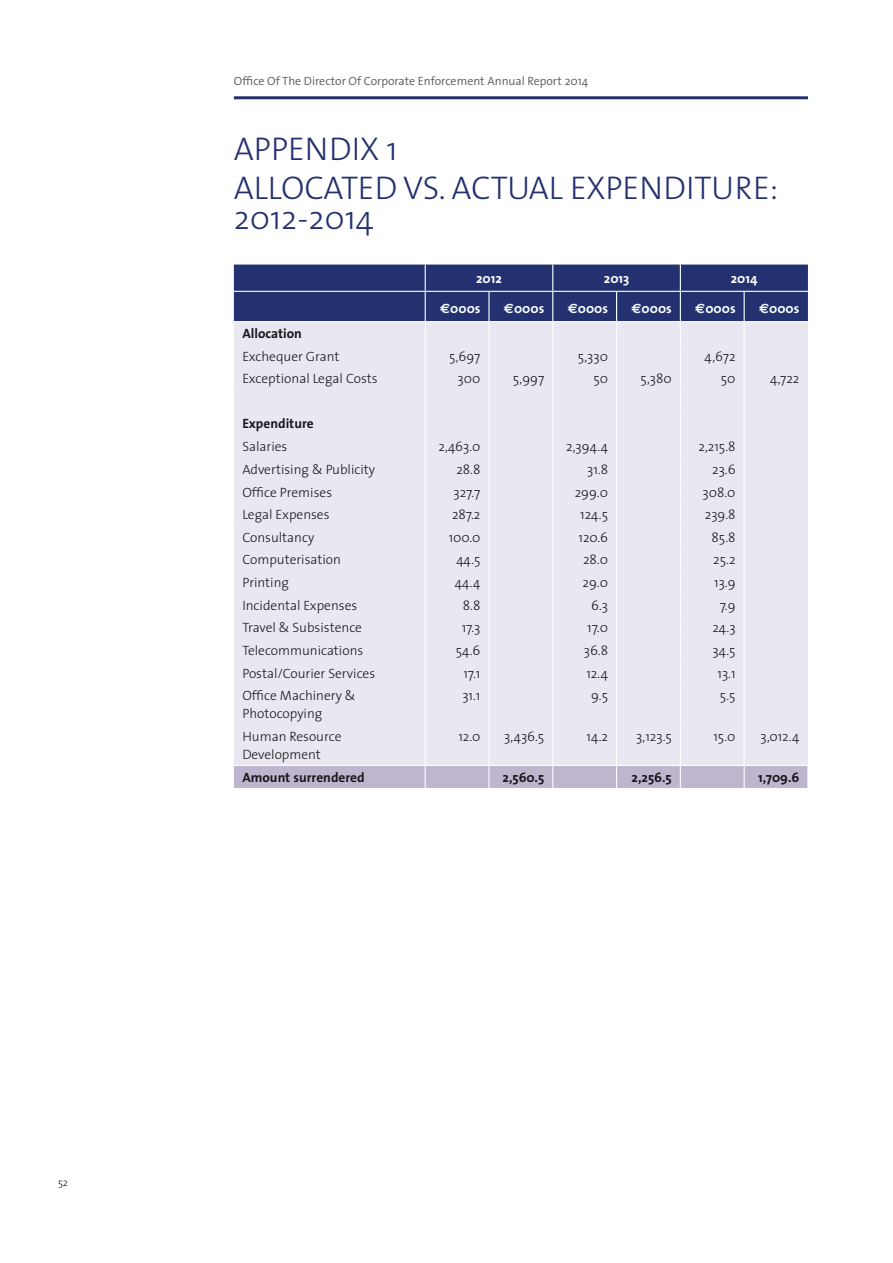
<style>
.page{position:relative;width:893px;height:1263px;background:#fff}
.page>*{position:absolute;margin:0;border:0;box-sizing:border-box;transform-origin:0 0}
.H0{font:300 33px/30px "The Sans";color:#233170}
.Body{font:300 13.5px/18px "The Sans";color:#1a171c}
.Body-2{font:700 13.5px "The Sans";color:#1a171c}
.Body-3{font:700 13.5px "The Sans";color:#fff}
.t1{font:300 12px "The Sans";color:#58585a}
.t2{font:300 10.5px "The Sans";color:#1a171c}
.s1{font-family:"Euro Sans Std"}
</style>
<div class="page">
<div style="left:234px;top:684px;width:574px;height:81px;background:#e9e7ef"></div>
<svg style="left:234px;top:265px;width:574px;height:419px;background:#cfcfde"></svg>
<hr style="left:425px;top:684px;width:1px;height:41px;background:#fff">
<hr style="left:488px;top:684px;width:2px;height:41px;background:#fff">
<hr style="left:552px;top:684px;width:1px;height:41px;background:#fff">
<hr style="left:616px;top:684px;width:1px;height:41px;background:#fff">
<hr style="left:680px;top:684px;width:1px;height:41px;background:#fff">
<hr style="left:744px;top:684px;width:1px;height:41px;background:#fff">
<hr style="left:425px;top:725px;width:1px;height:40px;background:#fff">
<hr style="left:488px;top:725px;width:2px;height:40px;background:#fff">
<hr style="left:552px;top:725px;width:1px;height:40px;background:#fff">
<hr style="left:616px;top:725px;width:1px;height:40px;background:#fff">
<hr style="left:680px;top:725px;width:1px;height:40px;background:#fff">
<hr style="left:744px;top:725px;width:1px;height:40px;background:#fff">
<div style="left:234px;top:765px;width:574px;height:23px;background:#bdb6ce"></div>
<hr style="left:234px;top:96px;width:574px;height:3px;background:#233170">
<p class="t2" style="left:58px;top:1173px;width:12px">52</p>
<p class="t1" style="left:234px;top:71px;width:356px">Office Of The Director Of Corporate Enforcement Annual Report 2014</p>
<p class="H0" style="left:234px;top:133px;width:165px">APPENDIX 1</p>
<h1 class="H0" style="left:234px;top:172px;width:546px">ALLOCATED VS. ACTUAL EXPENDITURE:<br>2012-2014</h1>
<p class="Body-3" style="left:476px;top:267px;width:27px">2012</p>
<p class="Body-3" style="left:604px;top:267px;width:27px">2013</p>
<p class="Body-3" style="left:731px;top:267px;width:28px">2014</p>
<p class="Body-3" style="left:440px;top:297px;width:42px"><span class="s1">€</span>000s</p>
<p class="Body-3" style="left:504px;top:297px;width:42px"><span class="s1">€</span>000s</p>
<p class="Body-3" style="left:568px;top:297px;width:42px"><span class="s1">€</span>000s</p>
<p class="Body-3" style="left:631px;top:297px;width:42px"><span class="s1">€</span>000s</p>
<p class="Body-3" style="left:695px;top:297px;width:42px"><span class="s1">€</span>000s</p>
<p class="Body-3" style="left:759px;top:297px;width:42px"><span class="s1">€</span>000s</p>
<p class="Body-2" style="left:242px;top:322px;width:61px">Allocation</p>
<p class="Body" style="left:242px;top:347px;width:98px">Exchequer Grant</p>
<p class="Body" style="left:449px;top:347px;width:33px">5,697</p>
<p class="Body" style="left:578px;top:347px;width:32px">5,330</p>
<p class="Body" style="left:705px;top:347px;width:33px">4,672</p>
<p class="Body" style="left:242px;top:369px;width:137px">Exceptional Legal Costs</p>
<p class="Body" style="left:458px;top:369px;width:24px">300</p>
<p class="Body" style="left:513px;top:369px;width:33px">5,997</p>
<p class="Body" style="left:593px;top:369px;width:16px">50</p>
<p class="Body" style="left:640px;top:369px;width:33px">5,380</p>
<p class="Body" style="left:721px;top:369px;width:16px">50</p>
<p class="Body" style="left:770px;top:369px;width:31px">4,722</p>
<p class="Body-2" style="left:242px;top:413px;width:73px">Expenditure</p>
<p class="Body" style="left:242px;top:437px;width:47px">Salaries</p>
<p class="Body" style="left:439px;top:437px;width:43px">2,463.0</p>
<p class="Body" style="left:566px;top:437px;width:43px">2,394.4</p>
<p class="Body" style="left:698px;top:437px;width:39px">2,215.8</p>
<p class="Body" style="left:242px;top:460px;width:134px">Advertising &amp; Publicity</p>
<p class="Body" style="left:456px;top:460px;width:26px">28.8</p>
<p class="Body" style="left:587px;top:460px;width:22px">31.8</p>
<p class="Body" style="left:712px;top:460px;width:25px">23.6</p>
<p class="Body" style="left:242px;top:482px;width:91px">Office Premises</p>
<p class="Body" style="left:454px;top:482px;width:28px">327.7</p>
<p class="Body" style="left:575px;top:482px;width:35px">299.0</p>
<p class="Body" style="left:702px;top:482px;width:35px">308.0</p>
<p class="Body" style="left:242px;top:505px;width:89px">Legal Expenses</p>
<p class="Body" style="left:452px;top:505px;width:30px">287.2</p>
<p class="Body" style="left:580px;top:505px;width:29px">124.5</p>
<p class="Body" style="left:705px;top:505px;width:32px">239.8</p>
<p class="Body" style="left:242px;top:528px;width:73px">Consultancy</p>
<p class="Body" style="left:449px;top:528px;width:33px">100.0</p>
<p class="Body" style="left:579px;top:528px;width:31px">120.6</p>
<p class="Body" style="left:711px;top:528px;width:26px">85.8</p>
<p class="Body" style="left:242px;top:550px;width:100px">Computerisation</p>
<p class="Body" style="left:456px;top:550px;width:26px">44.5</p>
<p class="Body" style="left:583px;top:550px;width:27px">28.0</p>
<p class="Body" style="left:713px;top:550px;width:24px">25.2</p>
<p class="Body" style="left:242px;top:573px;width:48px">Printing</p>
<p class="Body" style="left:455px;top:573px;width:27px">44.4</p>
<p class="Body" style="left:583px;top:573px;width:27px">29.0</p>
<p class="Body" style="left:714px;top:573px;width:23px">13.9</p>
<p class="Body" style="left:242px;top:596px;width:116px">Incidental Expenses</p>
<p class="Body" style="left:463px;top:596px;width:19px">8.8</p>
<p class="Body" style="left:591px;top:596px;width:18px">6.3</p>
<p class="Body" style="left:720px;top:596px;width:17px">7.9</p>
<p class="Body" style="left:242px;top:618px;width:121px">Travel &amp; Subsistence</p>
<p class="Body" style="left:462px;top:618px;width:20px">17.3</p>
<p class="Body" style="left:587px;top:618px;width:22px">17.0</p>
<p class="Body" style="left:712px;top:618px;width:25px">24.3</p>
<p class="Body" style="left:242px;top:641px;width:122px">Telecommunications</p>
<p class="Body" style="left:456px;top:641px;width:26px">54.6</p>
<p class="Body" style="left:584px;top:641px;width:26px">36.8</p>
<p class="Body" style="left:712px;top:641px;width:25px">34.5</p>
<p class="Body" style="left:242px;top:664px;width:134px">Postal/Courier Services</p>
<p class="Body" style="left:463px;top:664px;width:19px">17.1</p>
<p class="Body" style="left:586px;top:664px;width:23px">12.4</p>
<p class="Body" style="left:717px;top:664px;width:20px">13.1</p>
<p class="Body" style="left:242px;top:686px;width:115px">Office Machinery &amp;<br>Photocopying</p>
<p class="Body" style="left:462px;top:686px;width:20px">31.1</p>
<p class="Body" style="left:591px;top:686px;width:19px">9.5</p>
<p class="Body" style="left:720px;top:686px;width:17px">5.5</p>
<p class="Body" style="left:242px;top:727px;width:101px">Human Resource<br>Development</p>
<p class="Body" style="left:458px;top:727px;width:24px">12.0</p>
<p class="Body" style="left:504px;top:727px;width:42px">3,436.5</p>
<p class="Body" style="left:586px;top:727px;width:23px">14.2</p>
<p class="Body" style="left:636px;top:727px;width:37px">3,123.5</p>
<p class="Body" style="left:713px;top:727px;width:24px">15.0</p>
<p class="Body" style="left:761px;top:727px;width:40px">3,012.4</p>
<p class="Body-2" style="left:242px;top:766px;width:124px">Amount surrendered</p>
<p class="Body-2" style="left:503px;top:766px;width:43px">2,560.5</p>
<p class="Body-2" style="left:632px;top:766px;width:42px">2,256.5</p>
<p class="Body-2" style="left:758px;top:766px;width:43px">1,709.6</p>
</div>
